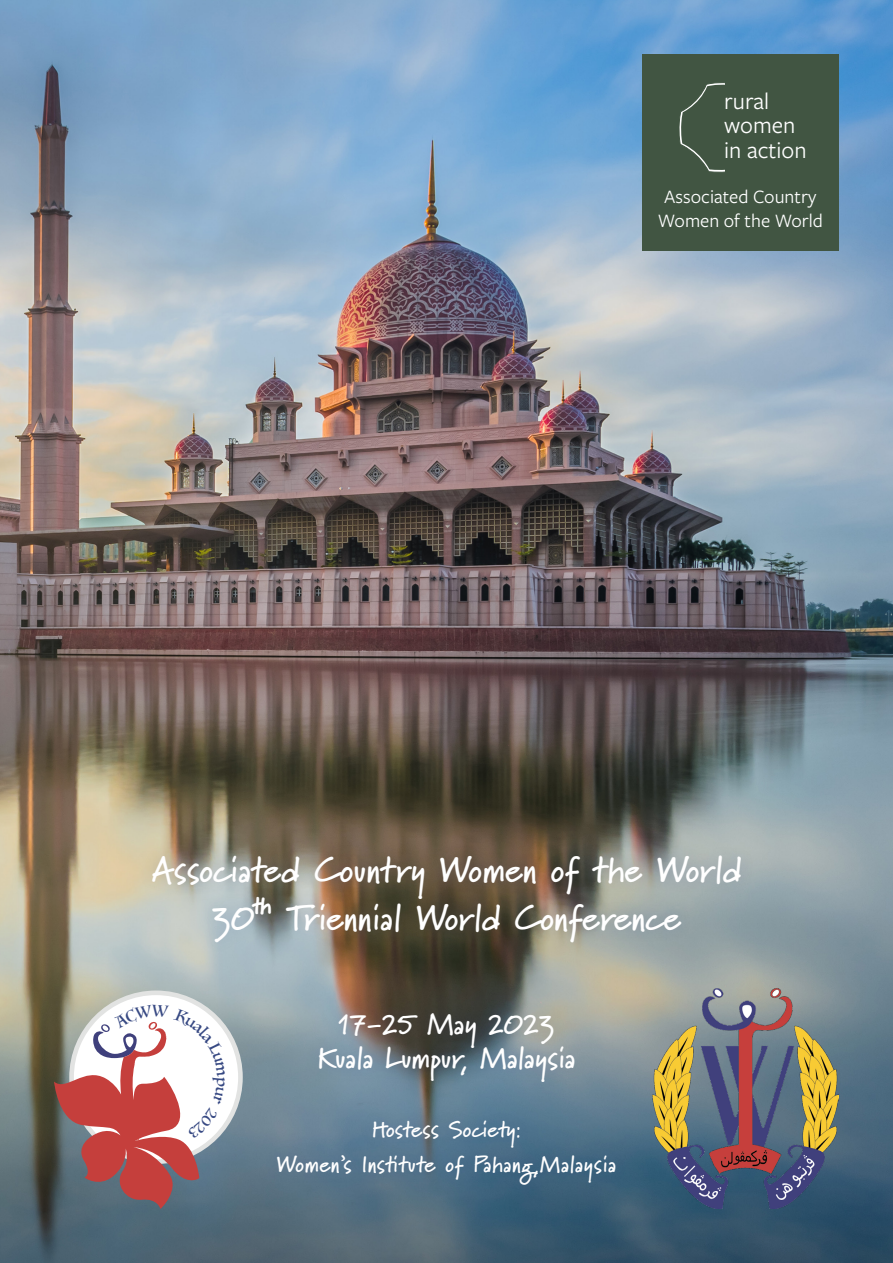
<style>
.page{position:relative;width:893px;height:1263px;background:#fff}
.page>*{position:absolute;margin:0;border:0;box-sizing:border-box;transform-origin:0 0}
.t1{font:700 36.45px "Marydale";color:#fff}
.t2{font:700 30px "Marydale";color:#fff}
.t3{font:24.15px/24.6px "Freight Sans Pro";color:#fff}
.t4{font:700 22.95px/34.5px "Marydale";letter-spacing:.01em;color:#fff;text-align:center}
.t5{font:19.65px/23.5px "Freight Sans Pro";color:#fff;text-align:center}
</style>
<div class="page">
<img style="left:0;top:0;width:893px;height:1263px">
<div style="left:137px;top:841px;width:619px;height:358px;background:#253f8e;opacity:.2"></div>
<img style="left:652px;top:988px;width:187px;height:221px">
<div style="left:642px;top:54px;width:197px;height:197px;background:#415542"></div>
<svg style="left:679px;top:82px;width:46px;height:91px"></svg>
<svg style="left:54px;top:990px;width:189px;height:219px"></svg>
<p class="t3" style="left:724px;top:87px;width:84px">rural women in action</p>
<p class="t5" style="left:658px;top:184px;width:167px">Associated Country<br>Women of the World</p>
<p class="t1" style="left:151px;top:848px;width:592px">Associated Country Women of the World</p>
<p class="t1" style="left:212px;top:896px;width:471px">30th Triennial World Conference</p>
<p class="t2" style="left:338px;top:1006px;width:218px">17-25 May 2023</p>
<p class="t2" style="left:317px;top:1040px;width:260px">Kuala Lumpur, Malaysia</p>
<p class="t4" style="left:277px;top:1112px;width:341px">Hostess Society:<br>Women’s Institute of Pahang,Malaysia</p>
</div>
